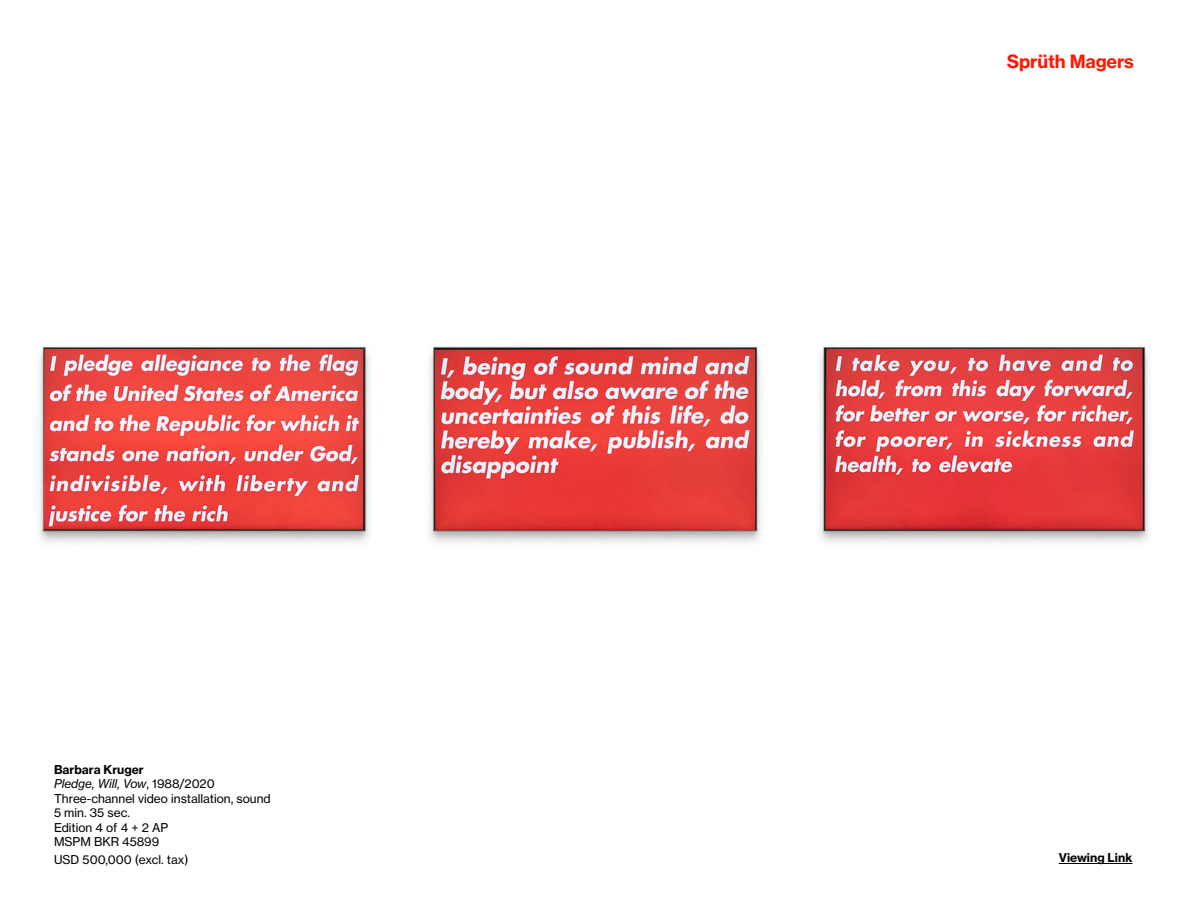
<style>
.page{position:relative;width:1188px;height:918px;background:#fff}
.page>*{position:absolute;margin:0;border:0;box-sizing:border-box;transform-origin:0 0}
.t1{font:18px "N Haas Grotesk TX Pro 75 Bd";letter-spacing:-.01em;color:#ff1900}
.t2{font:12px/14.4px "N Haas Grotesk TX Pro 55 Rg";color:#000}
.t3{font:12px "N Haas Grotesk TX Pro 56 It";color:#000}
.t4{font:12px "N Haas Grotesk TX Pro 75 Bd";color:#000}
.s1{font-family:"N Haas Grotesk TX Pro 55 Rg"}
</style>
<div class="page">
<img style="left:39px;top:345px;width:1110px;height:198px">
<hr style="left:1059px;top:863px;width:73px;height:1px;background:#000">
<p class="t4" style="left:54px;top:762px;width:91px">Barbara Kruger</p>
<p class="t3" style="left:54px;top:777px;width:162px">Pledge, Will, Vow<span class="s1">, 1988/2020</span></p>
<p class="t2" style="left:54px;top:791px;width:218px">Three-channel video installation, sound<br>5 min. 35 sec.<br>Edition 4 of 4 + 2 AP<br>MSPM BKR 45899</p>
<p class="t2" style="left:54px;top:852px;width:136px">USD 500,000 (excl. tax)</p>
<h1 class="t1" style="left:1007px;top:50px;width:129px">Sprüth Magers</h1>
<p class="t4" style="left:1059px;top:850px;width:75px">Viewing Link</p>
</div>
